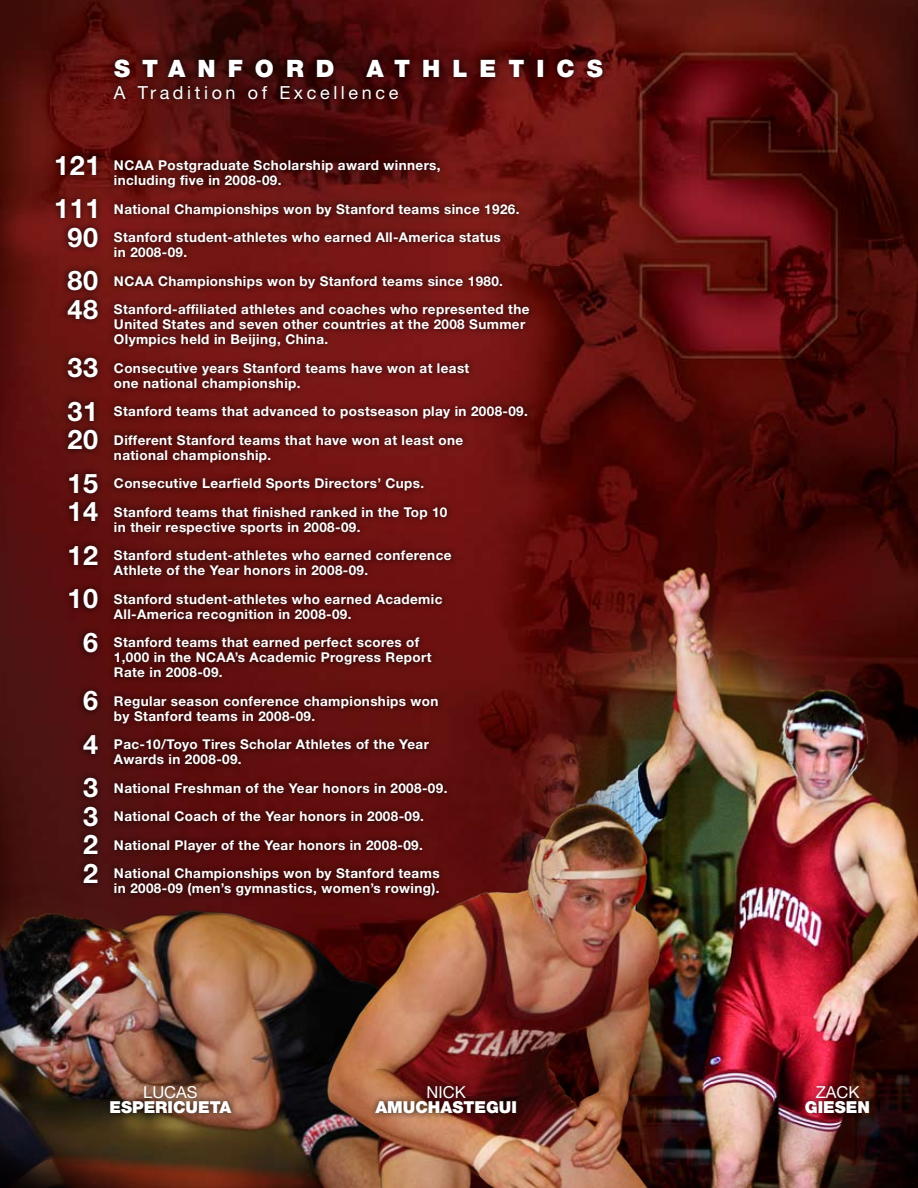
<style>
.page{position:relative;width:918px;height:1188px;background:#fff}
.page>*{position:absolute;margin:0;border:0;box-sizing:border-box;transform-origin:0 0}
.t1{font:900 24px "Helvetica Neue";letter-spacing:.5em;color:#fff}
.t2{font:18px "Helvetica Neue";letter-spacing:.2em;color:#fff}
.t3{font:900 16.5px/15px "Helvetica Neue";color:#fff;text-align:center}
.t4{font:700 13.5px/28.5px "Helvetica Neue";letter-spacing:.025em;color:#fff}
.s1{font-size:27px}
.s2{font-weight:400}
</style>
<div class="page">
<img style="left:0;top:0;width:918px;height:866px">
<div style="left:49px;top:51px;width:601px;height:1137px;background:#000;opacity:.85"></div>
<img style="left:357px;top:552px;width:561px;height:233px">
<img style="left:0;top:866px;width:307px;height:322px">
<img style="left:307px;top:785px;width:611px;height:403px">
<div style="left:798px;top:1079px;width:120px;height:67px;background:#000;opacity:.85"></div>
<div style="left:104px;top:1079px;width:162px;height:67px;background:#000;opacity:.85"></div>
<div style="left:368px;top:1079px;width:182px;height:67px;background:#000;opacity:.85"></div>
<p class="t1" style="left:54px;top:54px;width:27px">S</p>
<p class="t1" style="left:142px;top:54px;width:51px">T AN</p>
<p class="t1" style="left:228px;top:54px;width:53px">F OR</p>
<p class="t1" style="left:316px;top:54px;width:20px">D</p>
<p class="t1" style="left:367px;top:54px;width:237px">ATH LETICS</p>
<p class="t2" style="left:54px;top:81px;width:25px">A</p>
<p class="t2" style="left:138px;top:81px;width:262px">Tradition of E xcellence</p>
<p class="t4" style="left:114px;top:158px;width:328px;line-height:15px;text-indent:-60px"><span class="s1">121</span> NCAA Postgraduate Scholarship award winners, including five in 2008-09.</p>
<p class="t4" style="left:54px;top:194px;width:467px;text-align:center"><span class="s1">111</span> National Championships won by Stanford teams since 1926.<br><span class="s1">90</span> Stanford student-athletes who earned All-America status</p>
<p class="t4" style="left:67px;top:238px;width:464px;text-indent:47px">in 2008-09.<br><span class="s1">80</span> NCAA Championships won by Stanford teams since 1980.<br><span class="s1">48</span> Stanford-affiliated athletes and coaches who represented the</p>
<p class="t4" style="left:114px;top:317px;width:413px;line-height:15px">United States and seven other countries at the 2008 Summer<br>Olympics held in Beijing, China.</p>
<p class="t4" style="left:114px;top:360px;width:357px;line-height:15px;text-indent:-47px"><span class="s1">33</span> Consecutive years Stanford teams have won at least one national championship.</p>
<p class="t4" style="left:67px;top:397px;width:462px"><span class="s1">31</span> Stanford teams that advanced to postseason play in 2008-09.<br><span class="s1">20</span> Different Stanford teams that have won at least one</p>
<p class="t4" style="left:67px;top:440px;width:382px;text-indent:47px">national championship.<br><span class="s1">15</span> Consecutive Learfield Sports Directors’ Cups.<br><span class="s1">14</span> Stanford teams that finished ranked in the Top 10</p>
<p class="t4" style="left:67px;top:512px;width:386px;text-indent:47px">in their respective sports in 2008-09.<br><span class="s1">12</span> Stanford student-athletes who earned conference</p>
<p class="t4" style="left:67px;top:556px;width:377px;text-indent:47px">Athlete of the Year honors in 2008-09.<br><span class="s1">10</span> Stanford student-athletes who earned Academic</p>
<p class="t4" style="left:83px;top:599px;width:338px;text-indent:31px">All-America recognition in 2008-09.<br><span class="s1">6</span> Stanford teams that earned perfect scores of</p>
<p class="t4" style="left:114px;top:650px;width:319px;line-height:15px">1,000 in the NCAA’s Academic Progress Report<br>Rate in 2008-09.</p>
<p class="t4" style="left:114px;top:693px;width:326px;line-height:15px;text-indent:-31px"><span class="s1">6</span> Regular season conference championships won by Stanford teams in 2008-09.</p>
<p class="t4" style="left:114px;top:737px;width:316px;line-height:15px;text-indent:-31px"><span class="s1">4</span> Pac-10/Toyo Tires Scholar Athletes of the Year<br>Awards in 2008-09.</p>
<p class="t4" style="left:83px;top:773px;width:366px"><span class="s1">3</span> National Freshman of the Year honors in 2008-09.<br><span class="s1">3</span> National Coach of the Year honors in 2008-09.<br><span class="s1">2</span> National Player of the Year honors in 2008-09.<br><span class="s1">2</span> National Championships won by Stanford teams</p>
<p class="t4" style="left:114px;top:874px;width:327px">in 2008-09 (men’s gymnastics, women’s rowing).</p>
<p class="t3" style="left:109px;top:1085px;width:123px"><span class="s2">Lucas<br></span>ESPERICUETA</p>
<p class="t3" style="left:375px;top:1085px;width:141px"><span class="s2">Nick<br></span>AMUCHASTEGUI</p>
<p class="t3" style="left:805px;top:1085px;width:67px"><span class="s2">Zack<br></span>GIESEN</p>
</div>
